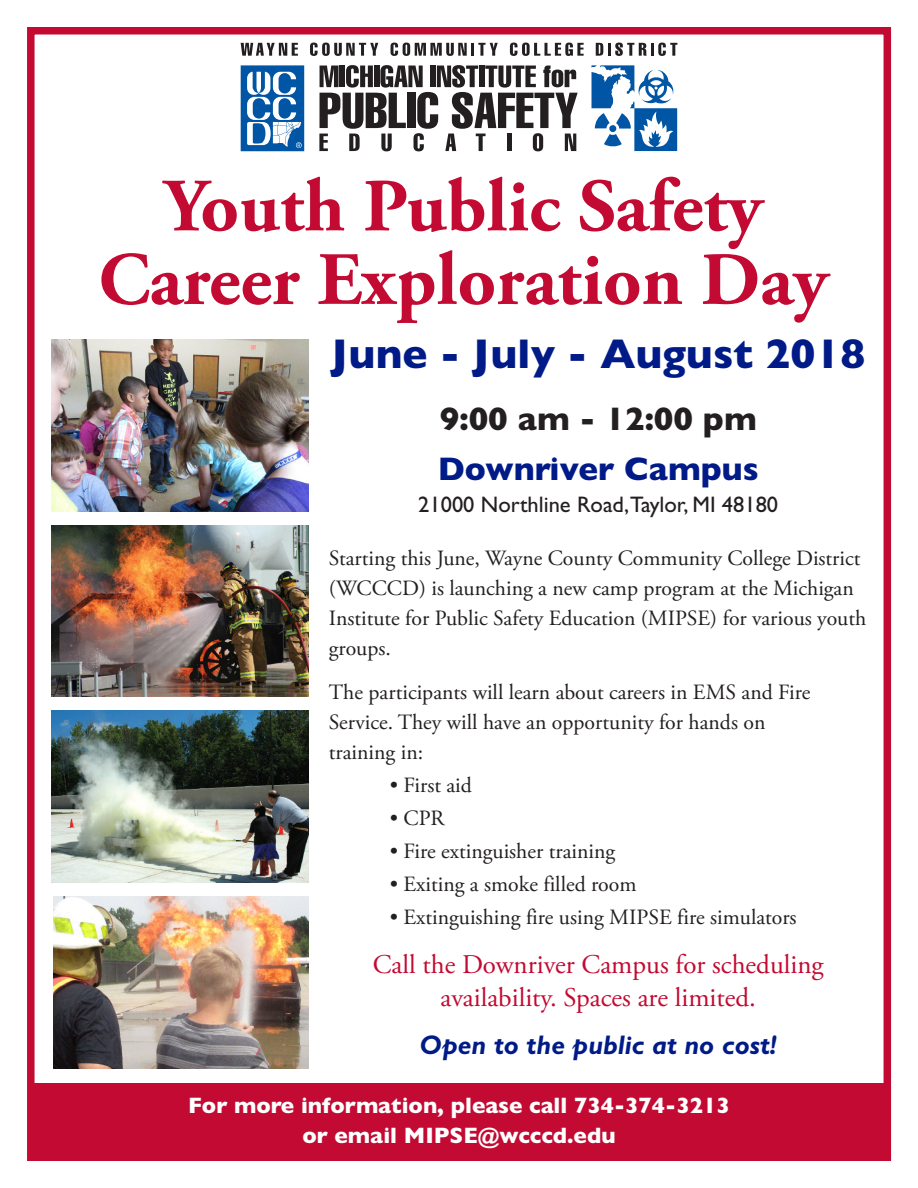
<style>
.page{position:relative;width:918px;height:1188px;background:#fff}
.page>*{position:absolute;margin:0;border:0;box-sizing:border-box;transform-origin:0 0}
.t1{font:700 75px/73.5px "Adobe Garamond Pro";color:#c20a32;text-align:center}
.t2{font:700 42px "Gill Sans";color:#001b87}
.t3{font:700 33px "Gill Sans";color:#001b87}
.t4{font:700 33px "Gill Sans";color:#231f20}
.t5{font:27px/33px "Adobe Garamond Pro";color:#c20a32;text-align:center}
.t6{font:italic 700 27px "Gill Sans";color:#001b87}
.t7{font:700 22.5px/30px "Gill Sans";color:#fff;text-align:center}
.t8{font:22.5px "Gill Sans";color:#231f20}
.t9{font:21.75px/30px "Adobe Garamond Pro";color:#231f20}
</style>
<div class="page">
<div style="left:27px;top:27px;width:864px;height:1134px;border:8px solid #c20a32"></div>
<img style="left:51px;top:711px;width:258px;height:172px">
<div style="left:32px;top:1083px;width:854px;height:71px;background:#c20a32"></div>
<svg style="left:592px;top:65px;width:85px;height:86px"></svg>
<svg style="left:241px;top:43px;width:57px;height:13px"></svg>
<svg style="left:310px;top:43px;width:68px;height:13px"></svg>
<svg style="left:391px;top:43px;width:107px;height:13px"></svg>
<svg style="left:510px;top:43px;width:74px;height:13px"></svg>
<svg style="left:596px;top:43px;width:81px;height:13px"></svg>
<svg style="left:319px;top:65px;width:259px;height:86px"></svg>
<svg style="left:241px;top:65px;width:63px;height:86px"></svg>
<img style="left:51px;top:525px;width:258px;height:172px">
<img style="left:51px;top:340px;width:258px;height:171px">
<img style="left:54px;top:896px;width:255px;height:172px">
<h1 class="t1" style="left:98px;top:176px;width:731px">Youth Public Safety<br>Career Exploration Day</h1>
<h2 class="t2" style="left:331px;top:329px;width:536px">June - July - August 2018</h2>
<h3 class="t4" style="left:440px;top:399px;width:318px">9:00 am - 12:00 pm</h3>
<h3 class="t3" style="left:438px;top:449px;width:322px">Downriver Campus</h3>
<p class="t8" style="left:418px;top:496px;width:361px">21000 Northline Road,Taylor, MI 48180</p>
<p class="t9" style="left:329px;top:545px;width:539px">Starting this June, Wayne County Community College District (WCCCD) is launching a new camp program at the Michigan Institute for Public Safety Education (MIPSE) for various youth groups.</p>
<p class="t9" style="left:329px;top:679px;width:483px">The participants will learn about careers in EMS and Fire<br>Service. They will have an opportunity for hands on training in:</p>
<p class="t9" style="left:390px;top:772px;width:84px">• First aid</p>
<p class="t9" style="left:390px;top:805px;width:56px">• CPR</p>
<p class="t9" style="left:390px;top:838px;width:227px">• Fire extinguisher training</p>
<p class="t9" style="left:390px;top:871px;width:248px">• Exiting a smoke filled room</p>
<p class="t9" style="left:390px;top:904px;width:408px">• Extinguishing fire using MIPSE fire simulators</p>
<p class="t5" style="left:373px;top:951px;width:452px">Call the Downriver Campus for scheduling availability. Spaces are limited.</p>
<p class="t6" style="left:420px;top:1035px;width:359px">Open to the public at no cost!</p>
<p class="t7" style="left:188px;top:1090px;width:543px">For more information, please call 734-374-3213 or email MIPSE@wcccd.edu</p>
</div>
